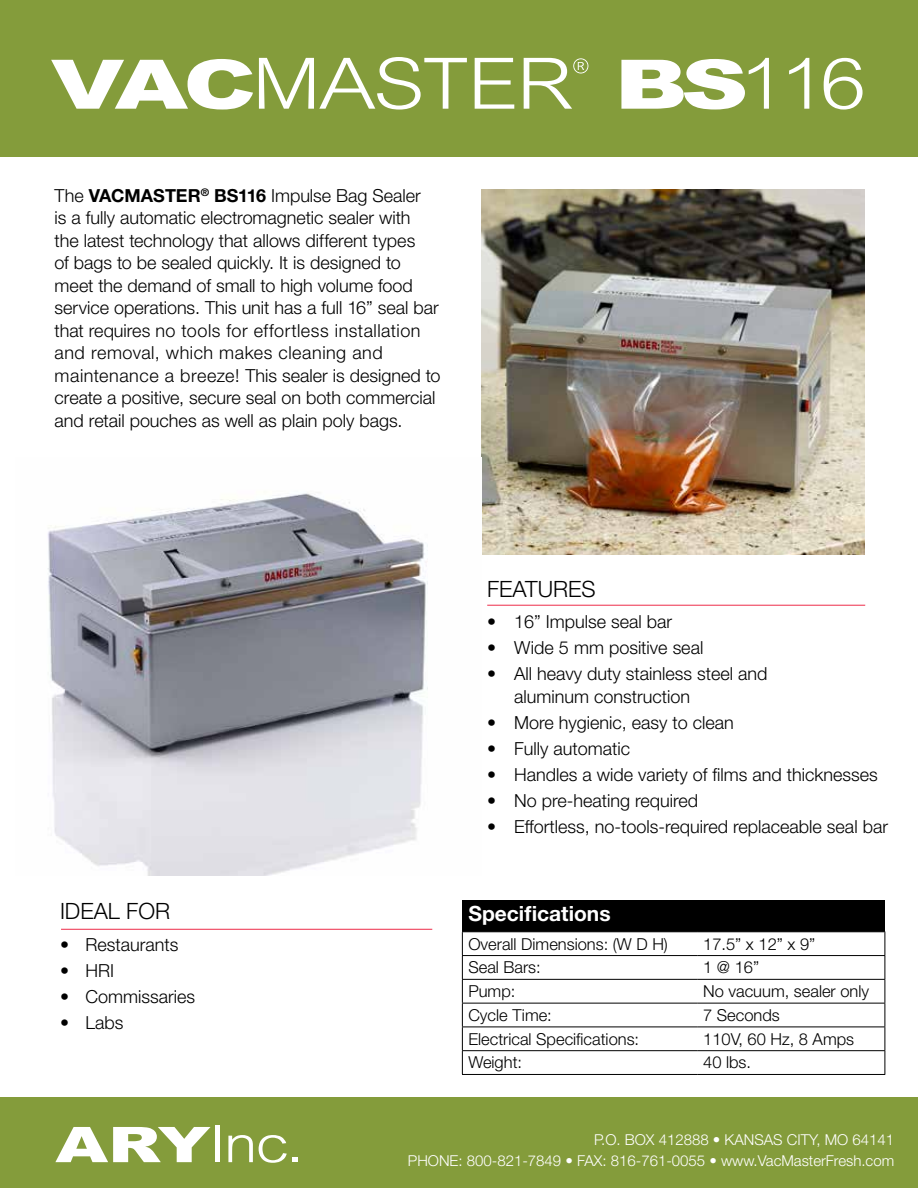
<style>
.page{position:relative;width:918px;height:1188px;background:#fff}
.page>*{position:absolute;margin:0;border:0;box-sizing:border-box;transform-origin:0 0}
.t1{font:300 22.5px "Helvetica Neue LT Pro";color:#000}
.t2{font:700 21px "Helvetica Neue LT Pro";color:#fff}
.t3{font:300 18px/22.5px "Helvetica Neue LT Pro";color:#000}
.t4{font:300 16.5px "Helvetica Neue LT Pro";color:#000}
.t5{font:300 15px/21px "Helvetica Neue LT Pro";color:#fff;text-align:right}
.s1{font-weight:700}
</style>
<div class="page">
<div style="left:0;top:0;width:918px;height:157px;background:#849c3b"></div>
<div style="left:0;top:1097px;width:918px;height:91px;background:#849c3b"></div>
<svg style="left:55px;top:1127px;width:156px;height:35px"></svg>
<hr style="left:215px;top:1126px;width:4px;height:36px;background:#fff">
<svg style="left:228px;top:1135px;width:25px;height:27px"></svg>
<svg style="left:259px;top:1135px;width:38px;height:28px"></svg>
<img style="left:481px;top:189px;width:384px;height:366px">
<img style="left:48px;top:493px;width:380px;height:383px">
<hr style="left:487px;top:605px;width:378px;height:1px;background:#ee2c49">
<svg style="left:51px;top:59px;width:202px;height:51px"></svg>
<svg style="left:259px;top:57px;width:208px;height:53px"></svg>
<svg style="left:475px;top:58px;width:39px;height:51px"></svg>
<svg style="left:524px;top:58px;width:64px;height:51px"></svg>
<svg style="left:621px;top:58px;width:148px;height:52px"></svg>
<svg style="left:789px;top:58px;width:20px;height:51px"></svg>
<svg style="left:824px;top:58px;width:39px;height:52px"></svg>
<div style="left:462px;top:900px;width:423px;height:32px;background:#000"></div>
<svg style="left:463px;top:932px;width:422px;height:23px"></svg>
<svg style="left:463px;top:956px;width:422px;height:118px"></svg>
<hr style="left:462px;top:955px;width:235px;height:1px;background:#000">
<hr style="left:697px;top:955px;width:188px;height:1px;background:#000">
<hr style="left:462px;top:979px;width:235px;height:1px;background:#000">
<hr style="left:697px;top:979px;width:188px;height:1px;background:#000">
<hr style="left:462px;top:1003px;width:235px;height:1px;background:#000">
<hr style="left:697px;top:1003px;width:188px;height:1px;background:#000">
<hr style="left:462px;top:1027px;width:235px;height:1px;background:#000">
<hr style="left:697px;top:1027px;width:188px;height:1px;background:#000">
<hr style="left:462px;top:1050px;width:235px;height:1px;background:#000">
<svg style="left:462px;top:932px;width:1px;height:142px"></svg>
<hr style="left:697px;top:1050px;width:188px;height:1px;background:#000">
<svg style="left:885px;top:932px;width:1px;height:142px"></svg>
<hr style="left:462px;top:1074px;width:235px;height:1px;background:#000">
<hr style="left:697px;top:1074px;width:188px;height:1px;background:#000">
<hr style="left:61px;top:929px;width:371px;height:1px;background:#ee2c49">
<p class="t3" style="left:55px;top:184px;width:388px">The <span class="s1">VACMASTER</span><sup>®</sup> <span class="s1">BS116</span> Impulse Bag Sealer<br>is a fully automatic electromagnetic sealer with<br>the latest technology that allows different types<br>of bags to be sealed quickly. It is designed to meet the demand of small to high volume food service operations. This unit has a full 16” seal bar that requires no tools for effortless installation and removal, which makes cleaning and maintenance a breeze! This sealer is designed to create a positive, secure seal on both commercial and retail pouches as well as plain poly bags.</p>
<p class="t1" style="left:60px;top:897px;width:112px">IDEAL FOR</p>
<p class="t3" style="left:60px;top:933px;width:120px">• Restaurants</p>
<p class="t3" style="left:60px;top:959px;width:56px">• HRI</p>
<p class="t3" style="left:60px;top:985px;width:137px">• Commissaries</p>
<p class="t3" style="left:60px;top:1011px;width:65px">• Labs</p>
<p class="t1" style="left:487px;top:575px;width:110px">FEATURES</p>
<p class="t3" style="left:487px;top:610px;width:187px">• 16” Impulse seal bar</p>
<p class="t3" style="left:487px;top:636px;width:218px">• Wide 5 mm positive seal</p>
<p class="t3" style="left:514px;top:662px;width:255px;text-indent:-27px">• All heavy duty stainless steel and aluminum construction</p>
<p class="t3" style="left:487px;top:711px;width:248px">• More hygienic, easy to clean</p>
<p class="t3" style="left:487px;top:737px;width:145px">• Fully automatic</p>
<p class="t3" style="left:487px;top:763px;width:392px">• Handles a wide variety of films and thicknesses</p>
<p class="t3" style="left:487px;top:789px;width:213px">• No pre-heating required</p>
<p class="t3" style="left:487px;top:815px;width:402px">• Effortless, no-tools-required replaceable seal bar</p>
<p class="t2" style="left:468px;top:901px;width:144px">Specifications</p>
<p class="t4" style="left:468px;top:934px;width:201px">Overall Dimensions: (W D H)</p>
<p class="t4" style="left:703px;top:934px;width:114px">17.5” x 12” x 9”</p>
<p class="t4" style="left:468px;top:957px;width:74px">Seal Bars:</p>
<p class="t4" style="left:703px;top:957px;width:58px">1 @ 16”</p>
<p class="t4" style="left:468px;top:981px;width:49px">Pump:</p>
<p class="t4" style="left:703px;top:981px;width:167px">No vacuum, sealer only</p>
<p class="t4" style="left:468px;top:1005px;width:85px">Cycle Time:</p>
<p class="t4" style="left:703px;top:1005px;width:78px">7 Seconds</p>
<p class="t4" style="left:468px;top:1029px;width:172px">Electrical Specifications:</p>
<p class="t4" style="left:703px;top:1029px;width:153px">110V, 60 Hz, 8 Amps</p>
<p class="t4" style="left:468px;top:1052px;width:55px">Weight:</p>
<p class="t4" style="left:703px;top:1052px;width:49px">40 lbs.</p>
<p class="t5" style="left:408px;top:1129px;width:488px">P.O. BOX 412888 • KANSAS CITY, MO 64141<br>PHONE: 800-821-7849 • FAX: 816-761-0055 • www.VacMasterFresh.com</p>
</div>
